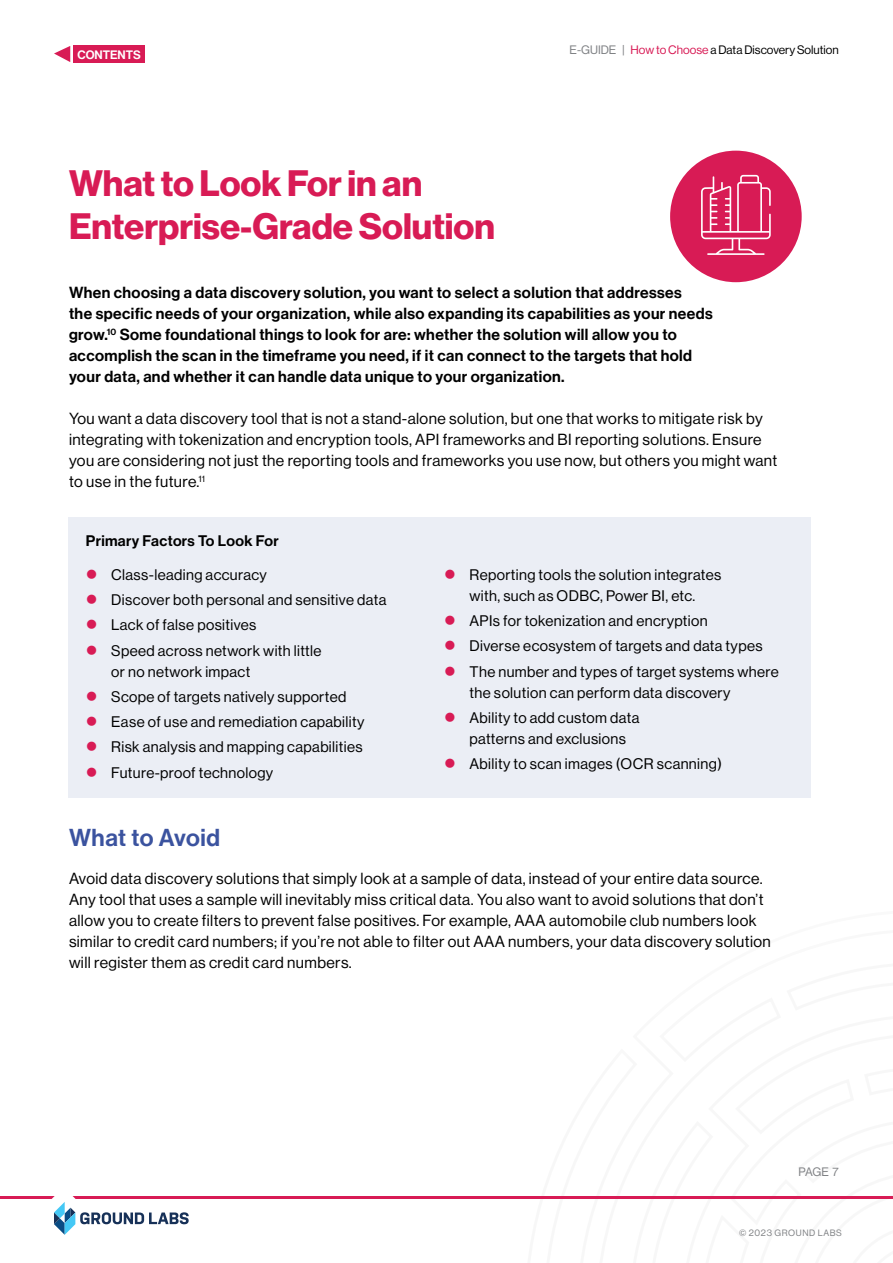
<style>
.page{position:relative;width:893px;height:1263px;background:#fff}
.page>*{position:absolute;margin:0;border:0;box-sizing:border-box;transform-origin:0 0}
.t1{font:36px/43.2px "N Haas Grotesk DS Pro 75 Bd";color:#d81b55}
.t2{font:24px "N Haas Grotesk DS Pro 65 Md";letter-spacing:.025em;color:#3b539f}
.t3{font:15.75px/21px "N Haas Grotesk DS Pro 55 Rg";letter-spacing:.025em;color:#000}
.t4{font:15.75px/21px "N Haas Grotesk DS Pro 65 Md";letter-spacing:.025em;color:#000}
.t5{font:15px/25.2px "N Haas Grotesk DS Pro 55 Rg";letter-spacing:.025em;color:#000}
.t6{font:15px "N Haas Grotesk DS Pro 65 Md";letter-spacing:.025em;color:#000}
.t7{font:12px "N Haas Grotesk DS Pro 55 Rg";color:#000}
.t8{font:12px "N Haas Grotesk DS Pro 65 Md";color:#fff}
.t9{font:12px "N Haas Grotesk DS Pro 55 Rg";color:#808285}
.t10{font:9px "N Haas Grotesk DS Pro 55 Rg";letter-spacing:.065em;color:#808285}
.s1{color:#808285}
.s2{color:#d81b55}
</style>
<div class="page">
<div style="left:73px;top:45px;width:72px;height:18px;background:#d81b55"></div>
<svg style="left:54px;top:46px;width:16px;height:16px"></svg>
<div style="left:670px;top:151px;width:132px;height:131px;background:#d81b55;border-radius:50%"></div>
<svg style="left:701px;top:175px;width:70px;height:80px"></svg>
<div style="left:69px;top:517px;width:742px;height:281px;background:#ebeef5"></div>
<hr style="left:0;top:1196px;width:893px;height:3px;background:#d81b55">
<svg style="left:51px;top:1196px;width:138px;height:39px"></svg>
<p class="t8" style="left:78px;top:47px;width:65px">CONTENTS</p>
<h1 class="t1" style="left:69px;top:162px;width:427px">What to Look For in an<br>Enterprise-Grade Solution</h1>
<p class="t7" style="left:570px;top:43px;width:271px"><span class="s1">E-GUIDE |</span> <span class="s2">How to Choose</span> a Data Discovery Solution</p>
<p class="t4" style="left:69px;top:282px;width:645px">When choosing a data discovery solution, you want to select a solution that addresses<br>the specific needs of your organization, while also expanding its capabilities as your needs grow.<sup>10</sup> Some foundational things to look for are: whether the solution will allow you to accomplish the scan in the timeframe you need, if it can connect to the targets that hold your data, and whether it can handle data unique to your organization.</p>
<p class="t3" style="left:69px;top:408px;width:710px">You want a data discovery tool that is not a stand-alone solution, but one that works to mitigate risk by integrating with tokenization and encryption tools, API frameworks and BI reporting solutions. Ensure you are considering not just the reporting tools and frameworks you use now, but others you might want to use in the future.<sup>11</sup></p>
<p class="t6" style="left:86px;top:532px;width:194px">Primary Factors To Look For</p>
<p class="t5" style="left:111px;top:562px;width:277px">Class-leading accuracy<br>Discover both personal and sensitive data<br>Lack of false positives<br>Speed across network with little</p>
<p class="t5" style="left:111px;top:659px;width:255px">or no network impact<br>Scope of targets natively supported<br>Ease of use and remediation capability<br>Risk analysis and mapping capabilities<br>Future-proof technology</p>
<p class="t5" style="left:470px;top:564px;width:253px;line-height:21px">Reporting tools the solution integrates with, such as ODBC, Power BI, etc.</p>
<p class="t5" style="left:470px;top:608px;width:311px">APIs for tokenization and encryption<br>Diverse ecosystem of targets and data types<br>The number and types of target systems where</p>
<p class="t5" style="left:470px;top:680px;width:262px">the solution can perform data discovery<br>Ability to add custom data</p>
<p class="t5" style="left:470px;top:726px;width:254px">patterns and exclusions<br>Ability to scan images (OCR scanning)</p>
<h2 class="t2" style="left:69px;top:824px;width:153px">What to Avoid</h2>
<p class="t3" style="left:69px;top:868px;width:703px">Avoid data discovery solutions that simply look at a sample of data, instead of your entire data source.<br>Any tool that uses a sample will inevitably miss critical data. You also want to avoid solutions that don’t allow you to create filters to prevent false positives. For example, AAA automobile club numbers look similar to credit card numbers; if you’re not able to filter out AAA numbers, your data discovery solution will register them as credit card numbers.</p>
<p class="t9" style="left:798px;top:1165px;width:42px">PAGE 7</p>
<p class="t10" style="left:739px;top:1228px;width:104px">© 2023 GROUND LABS</p>
</div>
